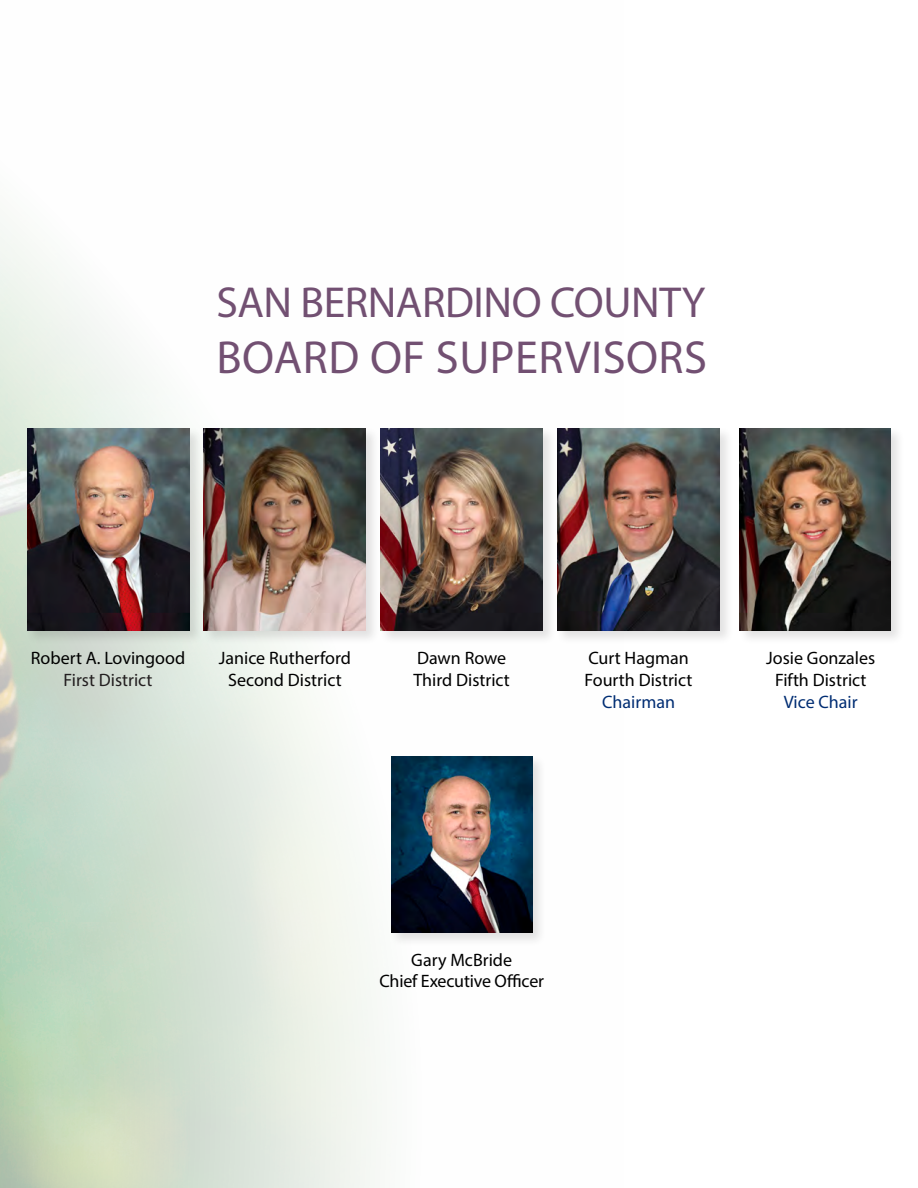
<style>
.page{position:relative;width:918px;height:1188px;background:#fff}
.page>*{position:absolute;margin:0;border:0;box-sizing:border-box;transform-origin:0 0}
.t1{font:46.5px "Myriad Pro";letter-spacing:.01em;color:#725072}
.t2{font:43.5px "Myriad Pro";letter-spacing:-.01em;color:#725072}
.t3{font:18px "Myriad Pro";color:#000}
.t4{font:18px "Myriad Pro";color:#002d73}
.t5{font:18px "Myriad Pro";color:#231f20}
</style>
<div class="page">
<div style="left:25px;top:427px;width:179px;height:219px;background:#231f20;opacity:.13"></div>
<img style="left:27px;top:428px;width:162px;height:203px">
<div style="left:202px;top:427px;width:179px;height:219px;background:#231f20;opacity:.13"></div>
<img style="left:204px;top:428px;width:162px;height:203px">
<div style="left:379px;top:427px;width:178px;height:219px;background:#231f20;opacity:.13"></div>
<img style="left:381px;top:428px;width:162px;height:203px">
<div style="left:556px;top:427px;width:178px;height:219px;background:#231f20;opacity:.13"></div>
<img style="left:557px;top:428px;width:163px;height:203px">
<div style="left:738px;top:427px;width:167px;height:219px;background:#231f20;opacity:.13"></div>
<img style="left:740px;top:428px;width:151px;height:203px">
<div style="left:389px;top:754px;width:157px;height:192px;background:#231f20;opacity:.13"></div>
<img style="left:391px;top:756px;width:141px;height:176px">
<p class="t2" style="left:216px;top:276px;width:490px">SAN BERNARDINO COUNTY</p>
<p class="t1" style="left:216px;top:328px;width:492px">BOARD OF SUPERVISORS</p>
<p class="t3" style="left:31px;top:647px;width:156px">Robert A. Lovingood</p>
<p class="t5" style="left:64px;top:669px;width:91px">First District</p>
<p class="t3" style="left:219px;top:647px;width:134px">Janice Rutherford</p>
<p class="t3" style="left:228px;top:669px;width:115px">Second District</p>
<p class="t3" style="left:417px;top:647px;width:91px">Dawn Rowe</p>
<p class="t3" style="left:414px;top:669px;width:98px">Third District</p>
<p class="t3" style="left:588px;top:647px;width:102px">Curt Hagman</p>
<p class="t3" style="left:585px;top:669px;width:109px">Fourth District</p>
<p class="t4" style="left:602px;top:690px;width:74px">Chairman</p>
<p class="t3" style="left:766px;top:647px;width:111px">Josie Gonzales</p>
<p class="t3" style="left:775px;top:669px;width:93px">Fifth District</p>
<p class="t4" style="left:784px;top:690px;width:75px">Vice Chair</p>
<p class="t3" style="left:411px;top:949px;width:102px">Gary McBride</p>
<p class="t3" style="left:379px;top:970px;width:166px">Chief Executive Officer</p>
</div>
